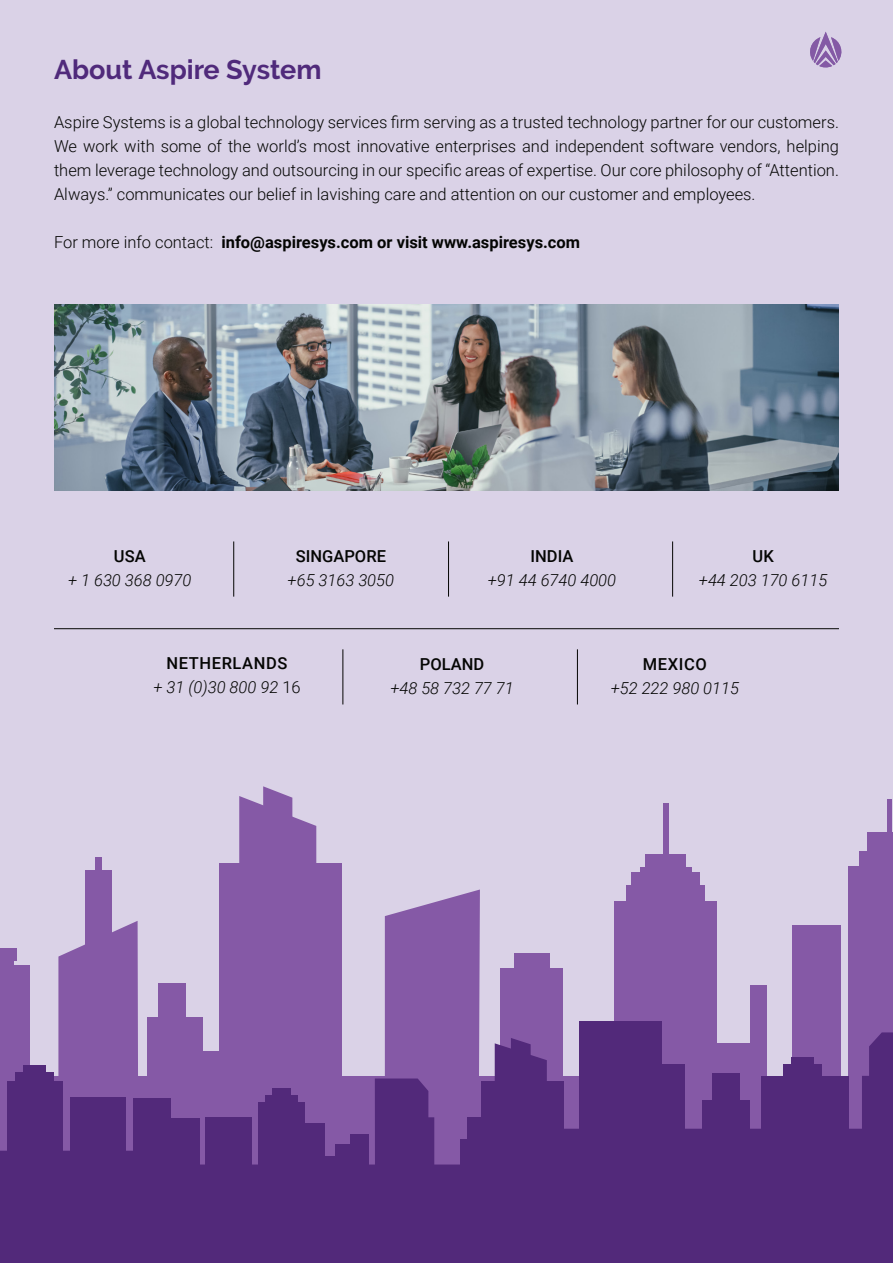
<style>
.page{position:relative;width:893px;height:1263px;background:#dad2e7}
.page>*{position:absolute;margin:0;border:0;box-sizing:border-box;transform-origin:0 0}
.t1{font:700 27px "Raleway";color:#502a7b}
.t2{font:300 16.5px/24px "Roboto";color:#040503;text-align:justify}
.t3{font:italic 300 16.5px/24px "Roboto";color:#040503;text-align:center}
.t4{font:700 16.5px "Roboto";color:#040503}
.t5{font:500 16.5px "Roboto";letter-spacing:.005em;color:#040503}
.t6{font:500 16.5px "Roboto";letter-spacing:.035em;color:#040503}
.s1{font-weight:300}
.s2{font-weight:500;font-style:normal}
.s3{font-style:normal}
</style>
<div class="page">
<div style="left:0;top:1217px;width:893px;height:46px;background:#52297a"></div>
<svg style="left:0;top:786px;width:893px;height:431px"></svg>
<hr style="left:343px;top:649px;width:1px;height:55px;background:#040503">
<hr style="left:577px;top:649px;width:1px;height:55px;background:#040503">
<hr style="left:233px;top:541px;width:1px;height:56px;background:#040503">
<hr style="left:54px;top:628px;width:785px;height:1px;background:#040503">
<hr style="left:448px;top:541px;width:1px;height:56px;background:#040503">
<hr style="left:672px;top:541px;width:1px;height:56px;background:#040503">
<img style="left:54px;top:304px;width:785px;height:186px">
<svg style="left:810px;top:32px;width:32px;height:36px"></svg>
<p class="t1" style="left:54px;top:54px;width:269px">About Aspire System</p>
<p class="t2" style="left:54px;top:110px;width:786px">Aspire Systems is a global technology services firm serving as a trusted technology partner for our customers.<br>We work with some of the world’s most innovative enterprises and independent software vendors, helping them leverage technology and outsourcing in our specific areas of expertise. Our core philosophy of “Attention.<br>Always.” communicates our belief in lavishing care and attention on our customer and employees.</p>
<p class="t4" style="left:54px;top:231px;width:528px"><span class="s1">For more info contact:</span> info@aspiresys.com or visit www.aspiresys.com</p>
<p class="t5" style="left:114px;top:544px;width:33px">USA</p>
<p class="t3" style="left:68px;top:567px;width:125px">+ 1 630 368 0970</p>
<p class="t5" style="left:296px;top:545px;width:92px">SINGAPORE</p>
<p class="t3" style="left:288px;top:568px;width:108px">+65 3163 3050</p>
<p class="t5" style="left:531px;top:545px;width:44px">INDIA</p>
<p class="t3" style="left:488px;top:568px;width:130px">+91 44 6740 4000</p>
<p class="t3" style="left:699px;top:544px;width:130px"><span class="s2">UK<br></span>+44 203 170 6115</p>
<p class="t6" style="left:167px;top:652px;width:122px">NETHERLANDS</p>
<p class="t3" style="left:153px;top:674px;width:149px">+ 31 (0)30 800 92 <span class="s3">16</span></p>
<p class="t5" style="left:420px;top:653px;width:66px">POLAND</p>
<p class="t3" style="left:390px;top:676px;width:125px">+48 58 732 77 71</p>
<p class="t5" style="left:643px;top:653px;width:65px">MEXICO</p>
<p class="t3" style="left:611px;top:676px;width:130px">+52 222 980 0115</p>
</div>
